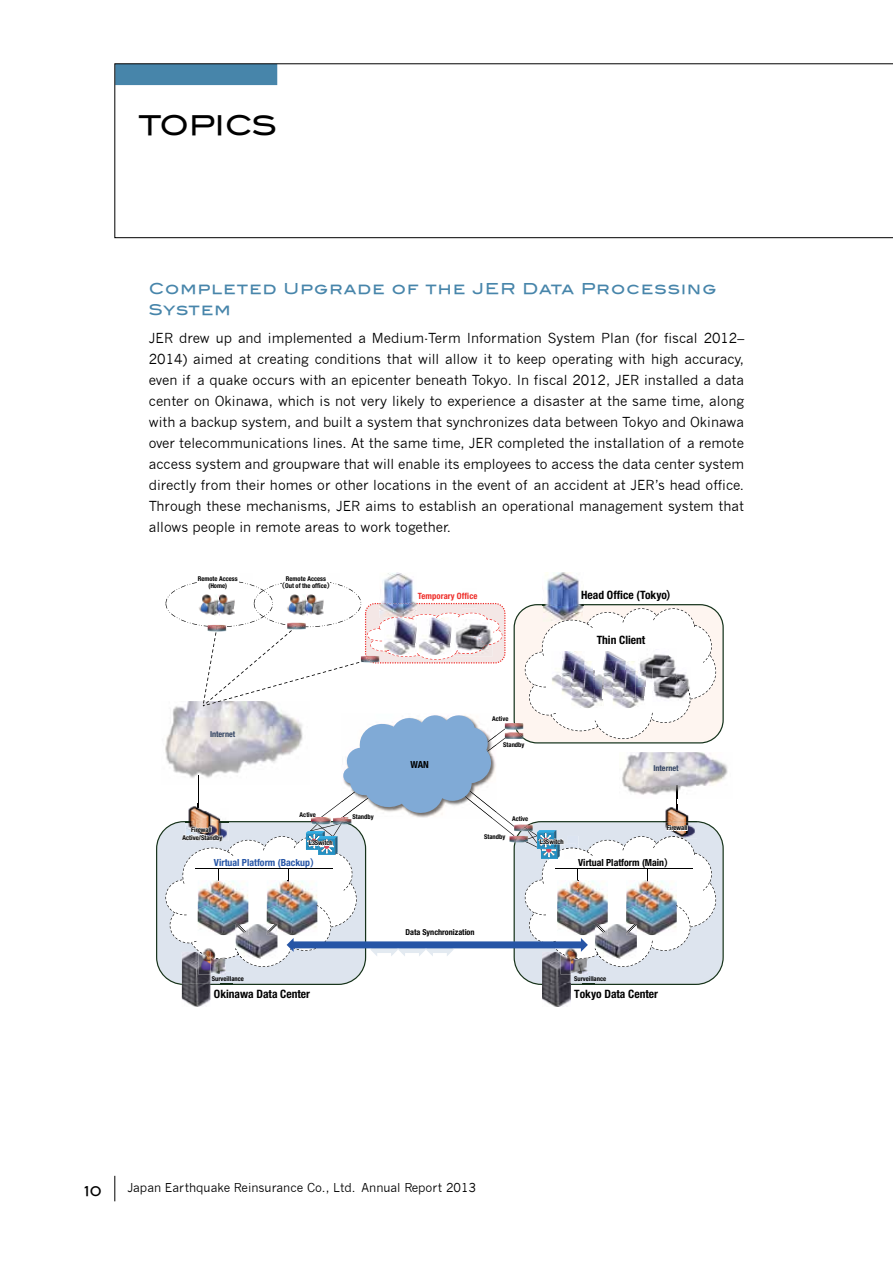
<style>
.page{position:relative;width:893px;height:1263px;background:#fff}
.page>*{position:absolute;margin:0;border:0;box-sizing:border-box;transform-origin:0 0}
.t1{font:27px "Blair Md ITCTT Medium";letter-spacing:-.02em;color:#000}
.t2{font:15px "Blair Md ITCTT Medium";letter-spacing:.08em;color:#4785aa}
.t3{font:13.5px/21px "News Gothic";color:#000;text-align:justify}
.t4{font:13.5px "Blair Md ITCTT Medium";color:#000}
.t5{font:12px "News Gothic";color:#000}
.t6{font:700 condensed 11.55px "Helvetica Neue LT Pro";color:#000}
.t7{font:700 condensed 9.9px "Helvetica Neue LT Pro";color:#000}
.t8{font:700 condensed 9.9px "Helvetica Neue LT Pro";color:#2655a6}
.t9{font:700 condensed 8.7px "Helvetica Neue LT Pro";letter-spacing:.005em;color:#ee2d29}
.t10{font:700 condensed 8.1px "Helvetica Neue LT Pro";color:#000}
.t11{font:700 condensed 8.1px "Helvetica Neue LT Pro";color:#324462}
.t12{font:700 condensed 6.6px/6.9px "Helvetica Neue LT Pro";color:#000;text-align:center}
.s1{font-family:"Shin Go Pro De Bold 90 msp RKSJ H";font-weight:400;font-stretch:normal}
</style>
<div class="page">
<svg style="left:114px;top:1176px;width:1px;height:25px"></svg>
<img style="left:546px;top:572px;width:33px;height:8px">
<img style="left:182px;top:987px;width:28px;height:20px">
<img style="left:542px;top:987px;width:29px;height:20px">
<img style="left:384px;top:572px;width:29px;height:8px">
<img style="left:724px;top:763px;width:4px;height:15px">
<svg style="left:156px;top:580px;width:568px;height:407px"></svg>
<hr style="left:197px;top:580px;width:42px;height:2px;background:#fff">
<hr style="left:282px;top:580px;width:47px;height:4px;background:#fff">
<svg style="left:114px;top:63px;width:779px;height:175px"></svg>
<h1 class="t1" style="left:139px;top:109px;width:140px">topics</h1>
<p class="t2" style="left:149px;top:280px;width:352px">Completed U pgrade of the JER</p>
<p class="t2" style="left:522px;top:280px;width:195px">Data Processing</p>
<p class="t2" style="left:149px;top:301px;width:83px">System</p>
<p class="t3" style="left:149px;top:327px;width:597px">JER drew up and implemented a Medium-Term Information System Plan (for fiscal 2012– 2014) aimed at creating conditions that will allow it to keep operating with high accuracy, even if a quake occurs with an epicenter beneath Tokyo. In fiscal 2012, JER installed a data center on Okinawa, which is not very likely to experience a disaster at the same time, along with a backup system, and built a system that synchronizes data between Tokyo and Okinawa over telecommunications lines. At the same time, JER completed the installation of a remote access system and groupware that will enable its employees to access the data center system directly from their homes or other locations in the event of an accident at JER’s head office.<br>Through these mechanisms, JER aims to establish an operational management system that allows people in remote areas to work together.</p>
<p class="t12" style="left:198px;top:575px;width:42px">Remote Access (Home)</p>
<p class="t12" style="left:278px;top:575px;width:56px">Remote Access<span class="s1">（</span>Out of the office<span class="s1">）</span></p>
<p class="t11" style="left:210px;top:730px;width:27px">Internet</p>
<p class="t12" style="left:300px;top:811px;width:18px">Active</p>
<p class="t12" style="left:352px;top:813px;width:23px">Standby</p>
<p class="t9" style="left:418px;top:591px;width:61px">Temporary Office</p>
<p class="t6" style="left:581px;top:588px;width:92px">Head Office (Tokyo<span class="s1">)</span></p>
<p class="t7" style="left:410px;top:758px;width:20px">WAN</p>
<p class="t12" style="left:492px;top:715px;width:18px">Active</p>
<p class="t12" style="left:503px;top:741px;width:23px">Standby</p>
<p class="t12" style="left:512px;top:815px;width:18px">Active</p>
<p class="t6" style="left:597px;top:633px;width:50px">Thin Client</p>
<p class="t11" style="left:653px;top:764px;width:27px">Internet</p>
<p class="t12" style="left:191px;top:826px;width:22px">Firewall</p>
<p class="t12" style="left:667px;top:824px;width:22px">Firewall</p>
<p class="t12" style="left:309px;top:839px;width:26px">L3Switch</p>
<p class="t12" style="left:540px;top:838px;width:26px">L3Switch</p>
<p class="t12" style="left:484px;top:833px;width:23px">Standby</p>
<p class="t12" style="left:183px;top:834px;width:41px">Active/Standby</p>
<p class="t12" style="left:189px;top:834px;width:3px">t</p>
<p class="t8" style="left:214px;top:857px;width:102px">Virtual Platform (Backup<span class="s1">)</span></p>
<p class="t12" style="left:212px;top:975px;width:34px">Surveillance</p>
<p class="t6" style="left:214px;top:987px;width:98px">Okinawa Data Center</p>
<p class="t10" style="left:405px;top:927px;width:71px">Data Synchronization</p>
<p class="t4" style="left:84px;top:1183px;width:19px">10</p>
<p class="t5" style="left:128px;top:1181px;width:350px">Japan Earthquake Reinsurance Co., Ltd. Annual Report 2013</p>
<p class="t7" style="left:578px;top:857px;width:92px">Virtual Platform (Main<span class="s1">)</span></p>
<p class="t12" style="left:574px;top:975px;width:34px">Surveillance</p>
<p class="t6" style="left:574px;top:987px;width:85px">Tokyo Data Center</p>
</div>
